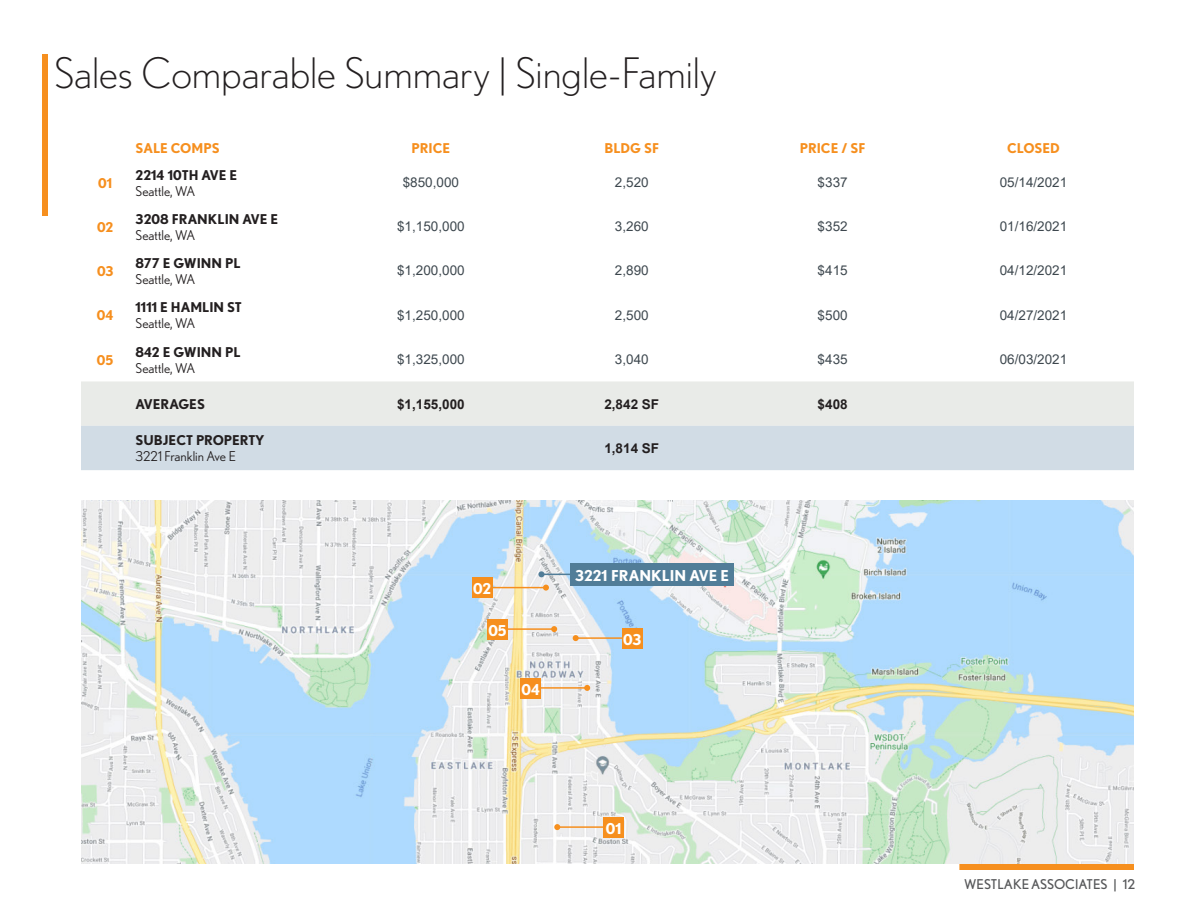
<style>
.page{position:relative;width:1188px;height:918px;background:#fff}
.page>*{position:absolute;margin:0;border:0;box-sizing:border-box;transform-origin:0 0}
.t1{font:300 42px "Nobel";color:#231f20}
.t2{font:700 15px "Nobel";color:#fff}
.t3{font:13.5px "Arial";color:#3d474e}
.t4{font:700 13.5px "Nobel";color:#231f20}
.t5{font:13.5px "Nobel";color:#231f20}
.t6{font:700 13.5px "Nobel";color:#f68f1e}
.t7{font:700 13.5px "Arial";color:#231f20}
.t8{font:13.5px "Nobel";color:#57585a}
</style>
<div class="page">
<div style="left:42px;top:54px;width:6px;height:162px;background:#f68f1e"></div>
<div style="left:959px;top:864px;width:175px;height:6px;background:#f68f1e"></div>
<div style="left:81px;top:381px;width:1053px;height:45px;background:#e9ebe8"></div>
<div style="left:81px;top:426px;width:1053px;height:44px;background:#d1dce5"></div>
<img style="left:81px;top:500px;width:1053px;height:364px">
<hr style="left:541px;top:574px;width:57px;height:1px;background:#517d98">
<svg style="left:538px;top:571px;width:6px;height:6px"></svg>
<hr style="left:489px;top:587px;width:57px;height:1px;background:#f68f1e">
<svg style="left:543px;top:585px;width:6px;height:6px"></svg>
<hr style="left:576px;top:637px;width:56px;height:2px;background:#f68f1e">
<svg style="left:573px;top:635px;width:6px;height:6px"></svg>
<hr style="left:557px;top:826px;width:57px;height:2px;background:#f68f1e">
<svg style="left:554px;top:824px;width:6px;height:6px"></svg>
<hr style="left:498px;top:628px;width:56px;height:2px;background:#f68f1e">
<svg style="left:551px;top:626px;width:6px;height:6px"></svg>
<hr style="left:531px;top:687px;width:56px;height:2px;background:#f68f1e">
<svg style="left:584px;top:685px;width:6px;height:6px"></svg>
<div style="left:571px;top:563px;width:163px;height:23px;background:#517d98"></div>
<div style="left:472px;top:577px;width:21px;height:21px;background:#f68f1e"></div>
<div style="left:622px;top:628px;width:21px;height:21px;background:#f68f1e"></div>
<div style="left:603px;top:817px;width:21px;height:21px;background:#f68f1e"></div>
<div style="left:487px;top:619px;width:21px;height:21px;background:#f68f1e"></div>
<div style="left:520px;top:678px;width:21px;height:21px;background:#f68f1e"></div>
<p class="t1" style="left:54px;top:49px;width:664px">Sales Comparable Summary | Single-Family</p>
<p class="t6" style="left:136px;top:140px;width:86px">SALE COMPS</p>
<p class="t6" style="left:412px;top:140px;width:40px">PRICE</p>
<p class="t6" style="left:604px;top:140px;width:56px">BLDG SF</p>
<p class="t6" style="left:800px;top:140px;width:67px">PRICE / SF</p>
<p class="t6" style="left:1007px;top:140px;width:54px">CLOSED</p>
<p class="t6" style="left:98px;top:175px;width:16px">01</p>
<p class="t4" style="left:136px;top:167px;width:103px">2214 10TH AVE E</p>
<p class="t5" style="left:136px;top:183px;width:62px">Seattle, WA</p>
<p class="t3" style="left:403px;top:173px;width:58px">$850,000</p>
<p class="t3" style="left:615px;top:173px;width:35px">2,520</p>
<p class="t3" style="left:818px;top:173px;width:32px">$337</p>
<p class="t3" style="left:1000px;top:173px;width:69px">05/14/2021</p>
<p class="t6" style="left:97px;top:219px;width:18px">02</p>
<p class="t4" style="left:136px;top:211px;width:144px">3208 FRANKLIN AVE E</p>
<p class="t5" style="left:136px;top:227px;width:62px">Seattle, WA</p>
<p class="t3" style="left:397px;top:217px;width:69px">$1,150,000</p>
<p class="t3" style="left:615px;top:217px;width:35px">3,260</p>
<p class="t3" style="left:818px;top:217px;width:32px">$352</p>
<p class="t3" style="left:1000px;top:217px;width:69px">01/16/2021</p>
<p class="t6" style="left:97px;top:263px;width:18px">03</p>
<p class="t4" style="left:136px;top:255px;width:106px">877 E GWINN PL</p>
<p class="t5" style="left:136px;top:272px;width:62px">Seattle, WA</p>
<p class="t3" style="left:397px;top:261px;width:69px">$1,200,000</p>
<p class="t3" style="left:615px;top:261px;width:35px">2,890</p>
<p class="t3" style="left:818px;top:261px;width:32px">$415</p>
<p class="t3" style="left:1000px;top:261px;width:69px">04/12/2021</p>
<p class="t6" style="left:97px;top:307px;width:18px">04</p>
<p class="t4" style="left:136px;top:299px;width:108px">1111 E HAMLIN ST</p>
<p class="t5" style="left:136px;top:316px;width:62px">Seattle, WA</p>
<p class="t3" style="left:397px;top:306px;width:69px">$1,250,000</p>
<p class="t3" style="left:615px;top:306px;width:35px">2,500</p>
<p class="t3" style="left:818px;top:306px;width:32px">$500</p>
<p class="t3" style="left:1000px;top:306px;width:69px">04/27/2021</p>
<p class="t6" style="left:97px;top:352px;width:18px">05</p>
<p class="t4" style="left:136px;top:344px;width:106px">842 E GWINN PL</p>
<p class="t5" style="left:136px;top:360px;width:62px">Seattle, WA</p>
<p class="t3" style="left:397px;top:350px;width:69px">$1,325,000</p>
<p class="t3" style="left:615px;top:350px;width:35px">3,040</p>
<p class="t3" style="left:818px;top:350px;width:32px">$435</p>
<p class="t3" style="left:1000px;top:350px;width:69px">06/03/2021</p>
<p class="t4" style="left:136px;top:396px;width:71px">AVERAGES</p>
<p class="t7" style="left:397px;top:394px;width:69px">$1,155,000</p>
<p class="t7" style="left:604px;top:394px;width:56px">2,842 SF</p>
<p class="t7" style="left:818px;top:394px;width:32px">$408</p>
<p class="t4" style="left:136px;top:432px;width:131px">SUBJECT PROPERTY</p>
<p class="t5" style="left:136px;top:449px;width:102px">3221 Franklin Ave E</p>
<p class="t7" style="left:604px;top:439px;width:56px">1,814 SF</p>
<p class="t2" style="left:473px;top:579px;width:20px">02</p>
<p class="t2" style="left:488px;top:621px;width:20px">05</p>
<p class="t2" style="left:521px;top:680px;width:20px">04</p>
<p class="t2" style="left:575px;top:566px;width:155px">3221 FRANKLIN AVE E</p>
<p class="t2" style="left:623px;top:630px;width:20px">03</p>
<p class="t2" style="left:606px;top:819px;width:17px">01</p>
<p class="t8" style="left:964px;top:877px;width:173px">WESTLAKE ASSOCIATES | 12</p>
</div>
